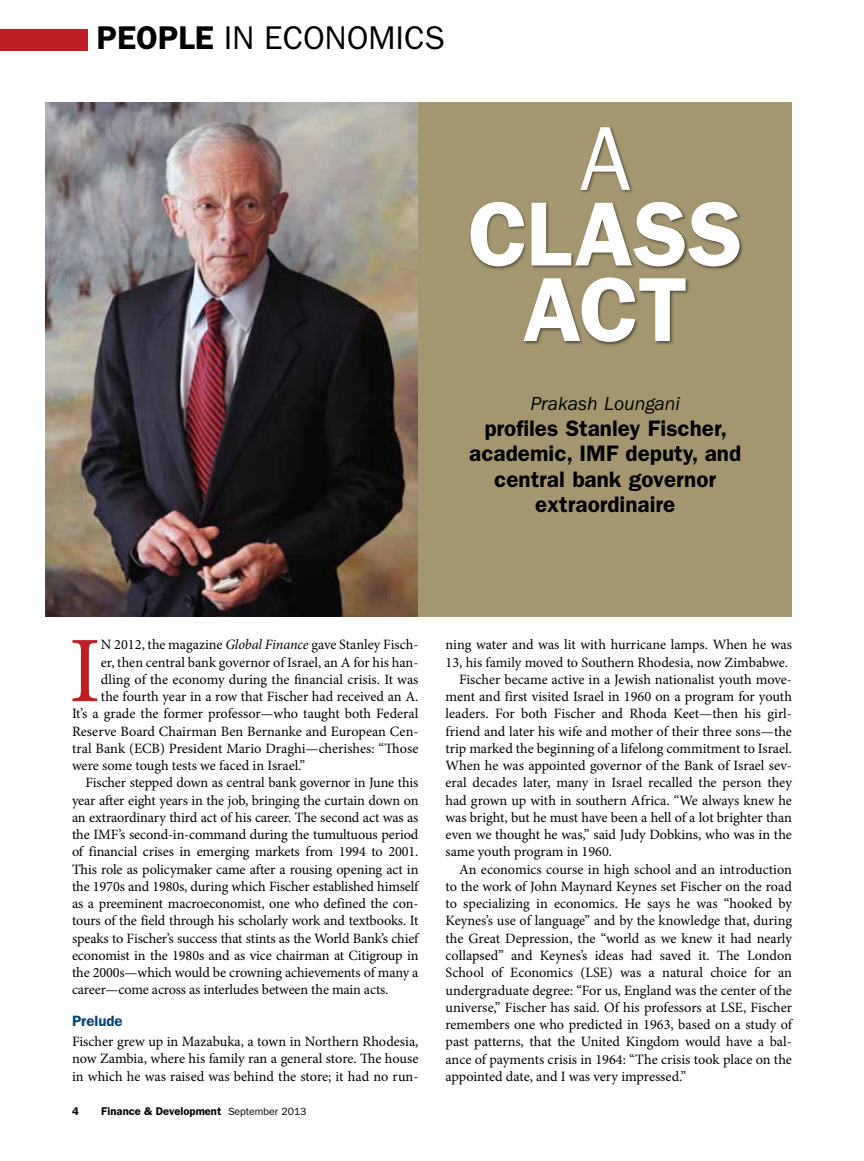
<style>
.page{position:relative;width:864px;height:1161px;background:#fff}
.page>*{position:absolute;margin:0;border:0;box-sizing:border-box;transform-origin:0 0}
.t1{font:93.9px "Minion Pro";color:#be1f24}
.t2{font:600 91.35px/75.6px "ITC Franklin Gothic Std";color:#fff;text-align:right}
.t3{font:91.35px "ITC Franklin Gothic Std";color:#fff}
.t4{font:33px "ITC Franklin Gothic Std";color:#000}
.t5{font:600 33px "ITC Franklin Gothic Std";color:#000}
.t6{font:600 22.5px/25.5px "ITC Franklin Gothic Std";color:#000;text-align:center}
.t7{font:italic 19.5px "ITC Franklin Gothic Std";color:#000}
.t8{font:600 15px "ITC Franklin Gothic Std";color:#00447c}
.t9{font:14.25px/17.2px "Minion Pro";letter-spacing:-.005em;color:#000;text-align:justify}
.t10{font:600 11.25px "ITC Franklin Gothic Std";color:#000}
.s1{font-style:italic}
.s2{font-weight:400;font-size:10.5px}
</style>
<div class="page">
<div style="left:0;top:29px;width:87px;height:21px;background:#be1f24"></div>
<img style="left:45px;top:102px;width:373px;height:514px">
<div style="left:418px;top:102px;width:374px;height:515px;background:#a4976f"></div>
<div style="left:469px;top:126px;width:275px;height:220px;background:#000;opacity:.5"></div>
<h3 class="t5" style="left:97px;top:18px;width:81px">PEOPLE</h3>
<h3 class="t4" style="left:224px;top:18px;width:223px">IN ECONOMICS</h3>
<h2 class="t3" style="left:580px;top:106px;width:53px">A</h2>
<h2 class="t2" style="left:468px;top:196px;width:221px">Class<br>Act</h2>
<h3 class="t7" style="left:530px;top:393px;width:151px">Prakash Loungani</h3>
<h3 class="t6" style="left:469px;top:415px;width:273px">profiles Stanley Fischer, academic, IMF deputy, and central bank governor extraordinaire</h3>
<h1 class="t1" style="left:69px;top:608px;width:34px">I</h1>
<p class="t9" style="left:101px;top:636px;width:319px">n 2012, the magazine <span class="s1">Global Finance</span> gave Stanley Fisch-</p>
<p class="t9" style="left:101px;top:654px;width:319px">er, then central bank governor of Israel, an A for his han-</p>
<p class="t9" style="left:101px;top:671px;width:319px">dling of the economy during the financial crisis. It was</p>
<p class="t9" style="left:101px;top:688px;width:319px">the fourth year in a row that Fischer had received an A.</p>
<p class="t9" style="left:72px;top:705px;width:348px">It’s a grade the former professor—who taught both Federal</p>
<p class="t9" style="left:72px;top:723px;width:348px">Reserve Board Chairman Ben Bernanke and European Cen-</p>
<p class="t9" style="left:72px;top:740px;width:348px">tral Bank (ECB) President Mario Draghi—cherishes: “Those</p>
<p class="t9" style="left:72px;top:757px;width:235px">were some tough tests we faced in Israel.”</p>
<p class="t9" style="left:85px;top:774px;width:335px">Fischer stepped down as central bank governor in June this</p>
<p class="t9" style="left:72px;top:792px;width:348px">year after eight years in the job, bringing the curtain down on</p>
<p class="t9" style="left:72px;top:809px;width:348px">an extraordinary third act of his career. The second act was as</p>
<p class="t9" style="left:72px;top:826px;width:348px">the IMF’s second-in-command during the tumultuous period</p>
<p class="t9" style="left:72px;top:843px;width:348px">of financial crises in emerging markets from 1994 to 2001.</p>
<p class="t9" style="left:72px;top:861px;width:348px">This role as policymaker came after a rousing opening act in</p>
<p class="t9" style="left:72px;top:878px;width:348px">the 1970s and 1980s, during which Fischer established himself</p>
<p class="t9" style="left:72px;top:895px;width:348px">as a preeminent macroeconomist, one who defined the con-</p>
<p class="t9" style="left:72px;top:912px;width:348px">tours of the field through his scholarly work and textbooks. It</p>
<p class="t9" style="left:72px;top:930px;width:348px">speaks to Fischer’s success that stints as the World Bank’s chief</p>
<p class="t9" style="left:72px;top:947px;width:348px">economist in the 1980s and as vice chairman at Citigroup in</p>
<p class="t9" style="left:72px;top:964px;width:348px">the 2000s—which would be crowning achievements of many a</p>
<p class="t9" style="left:72px;top:981px;width:318px">career—come across as interludes between the main acts.</p>
<p class="t8" style="left:72px;top:1012px;width:52px">Prelude</p>
<p class="t9" style="left:72px;top:1033px;width:348px">Fischer grew up in Mazabuka, a town in Northern Rhodesia, now Zambia, where his family ran a general store. The house in which he was raised was behind the store; it had no run-</p>
<p class="t10" style="left:72px;top:1104px;width:8px">4</p>
<p class="t10" style="left:101px;top:1104px;width:207px">Finance &amp; Development <span class="s2">September 2013</span></p>
<p class="t9" style="left:446px;top:636px;width:348px">ning water and was lit with hurricane lamps. When he was</p>
<p class="t9" style="left:446px;top:654px;width:344px">13, his family moved to Southern Rhodesia, now Zimbabwe.</p>
<p class="t9" style="left:459px;top:671px;width:334px">Fischer became active in a Jewish nationalist youth move-</p>
<p class="t9" style="left:446px;top:688px;width:348px">ment and first visited Israel in 1960 on a program for youth</p>
<p class="t9" style="left:446px;top:705px;width:348px">leaders. For both Fischer and Rhoda Keet—then his girl-</p>
<p class="t9" style="left:446px;top:723px;width:348px">friend and later his wife and mother of their three sons—the</p>
<p class="t9" style="left:446px;top:740px;width:348px">trip marked the beginning of a lifelong commitment to Israel.</p>
<p class="t9" style="left:446px;top:757px;width:348px">When he was appointed governor of the Bank of Israel sev-</p>
<p class="t9" style="left:446px;top:774px;width:348px">eral decades later, many in Israel recalled the person they</p>
<p class="t9" style="left:446px;top:792px;width:348px">had grown up with in southern Africa. “We always knew he</p>
<p class="t9" style="left:446px;top:809px;width:348px">was bright, but he must have been a hell of a lot brighter than</p>
<p class="t9" style="left:446px;top:826px;width:348px">even we thought he was,” said Judy Dobkins, who was in the</p>
<p class="t9" style="left:446px;top:843px;width:168px">same youth program in 1960.</p>
<p class="t9" style="left:459px;top:861px;width:335px">An economics course in high school and an introduction</p>
<p class="t9" style="left:446px;top:878px;width:348px">to the work of John Maynard Keynes set Fischer on the road</p>
<p class="t9" style="left:446px;top:895px;width:348px">to specializing in economics. He says he was “hooked by</p>
<p class="t9" style="left:446px;top:912px;width:348px">Keynes’s use of language” and by the knowledge that, during</p>
<p class="t9" style="left:446px;top:930px;width:348px">the Great Depression, the “world as we knew it had nearly</p>
<p class="t9" style="left:446px;top:947px;width:348px">collapsed” and Keynes’s ideas had saved it. The London</p>
<p class="t9" style="left:446px;top:964px;width:348px">School of Economics (LSE) was a natural choice for an</p>
<p class="t9" style="left:446px;top:981px;width:348px">undergraduate degree: “For us, England was the center of the</p>
<p class="t9" style="left:446px;top:999px;width:348px">universe,” Fischer has said. Of his professors at LSE, Fischer</p>
<p class="t9" style="left:446px;top:1016px;width:348px">remembers one who predicted in 1963, based on a study of</p>
<p class="t9" style="left:446px;top:1033px;width:348px">past patterns, that the United Kingdom would have a bal-</p>
<p class="t9" style="left:446px;top:1050px;width:348px">ance of payments crisis in 1964: “The crisis took place on the</p>
<p class="t9" style="left:446px;top:1068px;width:242px">appointed date, and I was very impressed.”</p>
</div>
